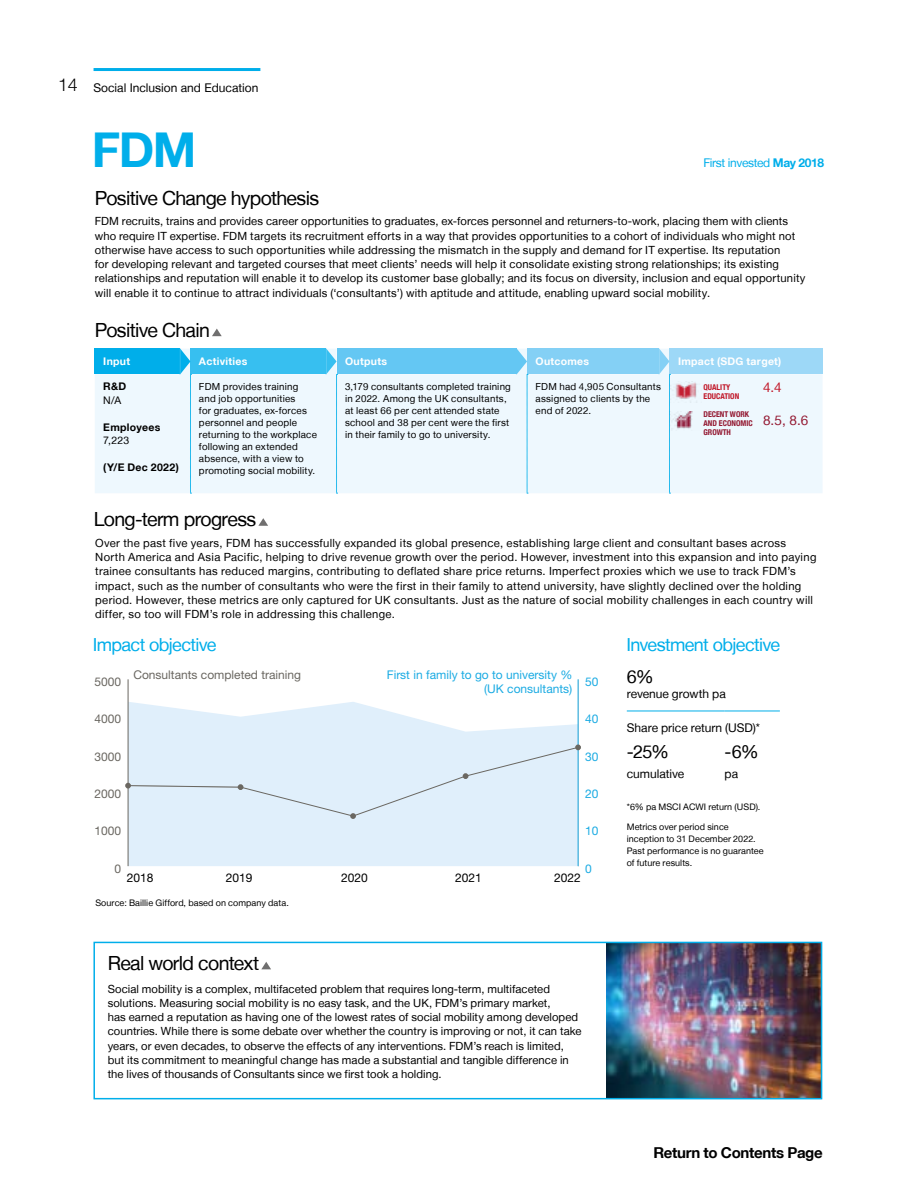
<style>
.page{position:relative;width:918px;height:1188px;background:#fff}
.page>*{position:absolute;margin:0;border:0;box-sizing:border-box;transform-origin:0 0}
.t1{font:700 48px "Helvetica Neue LT";color:#00aeea}
.t2{font:19.5px "Helvetica Neue LT";letter-spacing:-.035em;color:#000}
.t3{font:18px "Helvetica Neue LT";letter-spacing:-.035em;color:#00aeea}
.t4{font:18px "Helvetica Neue LT";color:#000}
.t5{font:700 15px "Helvetica Neue LT";letter-spacing:-.02em;color:#000}
.t6{font:13.5px "Helvetica Neue LT";color:#931831}
.t7{font:13.5px "Helvetica Neue LT";color:#c11728}
.t8{font:12px "Helvetica Neue LT";color:#000}
.t9{font:12px/14.4px "Helvetica Neue LT";color:#1babe3;text-align:right}
.t10{font:12px "Helvetica Neue LT";color:#6a6761}
.t11{font:12px "Helvetica Neue LT";letter-spacing:-.03em;color:#00aeea}
.t12{font:11.25px/14.2px "Helvetica Neue LT";letter-spacing:.015em;color:#000}
.t13{font:700 10.5px "Helvetica Neue LT";letter-spacing:.03em;color:#fff}
.t14{font:700 10.5px "Helvetica Neue LT";letter-spacing:.03em;color:#000}
.t15{font:10.5px "Helvetica Neue LT";color:#000}
.t16{font:9.75px/12px "Helvetica Neue LT";letter-spacing:.02em;color:#000}
.t17{font:9px/12px "Helvetica Neue LT";letter-spacing:.01em;color:#000}
.t18{font:700 condensed 7.95px/9px "Helvetica Neue";color:#931831}
.t19{font:700 condensed 7.95px/9px "Helvetica Neue";color:#c11728}
.s1{font-weight:300;font-size:18px}
.s2{font-weight:700}
</style>
<div class="page">
<hr style="left:94px;top:68px;width:166px;height:3px;background:#00aeea">
<img style="left:607px;top:945px;width:212px;height:151px">
<svg style="left:212px;top:329px;width:10px;height:7px"></svg>
<div style="left:95px;top:349px;width:727px;height:144px;background:#eef8fe"></div>
<div style="left:190px;top:349px;width:136px;height:25px;background:#37bff0"></div>
<div style="left:337px;top:349px;width:179px;height:25px;background:#64c7f3"></div>
<div style="left:527px;top:349px;width:132px;height:25px;background:#84d0f5"></div>
<div style="left:670px;top:349px;width:153px;height:25px;background:#9dd8f7"></div>
<svg style="left:179px;top:349px;width:12px;height:145px"></svg>
<svg style="left:326px;top:349px;width:12px;height:145px"></svg>
<svg style="left:516px;top:349px;width:12px;height:145px"></svg>
<svg style="left:658px;top:349px;width:13px;height:145px"></svg>
<img style="left:670px;top:381px;width:31px;height:22px">
<img style="left:669px;top:411px;width:30px;height:20px">
<svg style="left:258px;top:518px;width:10px;height:8px"></svg>
<svg style="left:129px;top:702px;width:449px;height:164px;fill:#e0effb"></svg>
<hr style="left:578px;top:679px;width:1px;height:187px;background:#1babe3">
<hr style="left:128px;top:679px;width:1px;height:187px;background:#6a6761">
<div style="left:125px;top:745px;width:456px;height:74px;background:#e0effb"></div>
<hr style="left:627px;top:711px;width:98px;height:1px;background:#00aeea">
<hr style="left:725px;top:711px;width:55px;height:1px;background:#00aeea">
<svg style="left:261px;top:962px;width:10px;height:7px"></svg>
<div style="left:93px;top:942px;width:729px;height:157px;border:2px solid #00aeea"></div>
<p class="t8" style="left:58px;top:81px;width:202px"><span class="s1">14</span> Social Inclusion and Education</p>
<h1 class="t1" style="left:92px;top:120px;width:106px">FDM</h1>
<p class="t11" style="left:703px;top:156px;width:122px">First invested <span class="s2">May 2018</span></p>
<h2 class="t2" style="left:95px;top:186px;width:226px">Positive Change hypothesis</h2>
<p class="t12" style="left:95px;top:214px;width:712px">FDM recruits, trains and provides career opportunities to graduates, ex-forces personnel and returners-to-work, placing them with clients who require IT expertise. FDM targets its recruitment efforts in a way that provides opportunities to a cohort of individuals who might not otherwise have access to such opportunities while addressing the mismatch in the supply and demand for IT expertise. Its reputation<br>for developing relevant and targeted courses that meet clients’ needs will help it consolidate existing strong relationships; its existing relationships and reputation will enable it to develop its customer base globally; and its focus on diversity, inclusion and equal opportunity will enable it to continue to attract individuals (‘consultants’) with aptitude and attitude, enabling upward social mobility.</p>
<h2 class="t2" style="left:95px;top:318px;width:117px">Positive Chain</h2>
<p class="t13" style="left:103px;top:355px;width:28px">Input</p>
<p class="t13" style="left:199px;top:355px;width:50px">Activities</p>
<p class="t13" style="left:345px;top:355px;width:44px">Outputs</p>
<p class="t13" style="left:536px;top:355px;width:55px">Outcomes</p>
<p class="t13" style="left:678px;top:355px;width:105px">Impact (SDG target)</p>
<p class="t14" style="left:103px;top:380px;width:25px">R&amp;D</p>
<p class="t15" style="left:103px;top:394px;width:19px">N/A</p>
<p class="t14" style="left:103px;top:421px;width:59px">Employees</p>
<p class="t15" style="left:103px;top:434px;width:27px">7,223</p>
<p class="t14" style="left:103px;top:461px;width:77px">(Y/E Dec 2022)</p>
<p class="t16" style="left:199px;top:380px;width:119px">FDM provides training and job opportunities<br>for graduates, ex-forces personnel and people returning to the workplace following an extended absence, with a view to promoting social mobility.</p>
<p class="t16" style="left:345px;top:380px;width:167px">3,179 consultants completed training in 2022. Among the UK consultants, at least 66 per cent attended state school and 38 per cent were the first in their family to go to university.</p>
<p class="t16" style="left:536px;top:380px;width:127px">FDM had 4,905 Consultants assigned to clients by the end of 2022.</p>
<p class="t19" style="left:704px;top:383px;width:37px">QUALITY<br>EDUCATION</p>
<p class="t7" style="left:763px;top:380px;width:20px">4.4</p>
<p class="t6" style="left:763px;top:412px;width:47px">8.5, 8.6</p>
<p class="t18" style="left:704px;top:409px;width:51px">DECENT WORK<br>AND ECONOMIC<br>GROWTH</p>
<h2 class="t2" style="left:94px;top:508px;width:164px">Long-term progress</h2>
<p class="t12" style="left:95px;top:535px;width:723px">Over the past five years, FDM has successfully expanded its global presence, establishing large client and consultant bases across North America and Asia Pacific, helping to drive revenue growth over the period. However, investment into this expansion and into paying trainee consultants has reduced margins, contributing to deflated share price returns. Imperfect proxies which we use to track FDM’s impact, such as the number of consultants who were the first in their family to attend university, have slightly declined over the holding period. However, these metrics are only captured for UK consultants. Just as the nature of social mobility challenges in each country will differ, so too will FDM’s role in addressing this challenge.</p>
<h3 class="t3" style="left:93px;top:634px;width:125px">Impact objective</h3>
<p class="t10" style="left:94px;top:674px;width:28px">5000</p>
<p class="t10" style="left:133px;top:668px;width:169px">Consultants completed training</p>
<p class="t9" style="left:387px;top:667px;width:187px">First in family to go to university % (UK consultants)</p>
<p class="t9" style="left:585px;top:674px;width:15px">50</p>
<p class="t10" style="left:94px;top:712px;width:28px">4000</p>
<p class="t9" style="left:585px;top:712px;width:15px">40</p>
<p class="t10" style="left:94px;top:749px;width:28px">3000</p>
<p class="t9" style="left:585px;top:749px;width:15px">30</p>
<p class="t10" style="left:94px;top:787px;width:28px">2000</p>
<p class="t9" style="left:585px;top:786px;width:15px">20</p>
<p class="t10" style="left:94px;top:824px;width:28px">1000</p>
<p class="t9" style="left:585px;top:824px;width:15px">10</p>
<p class="t10" style="left:114px;top:861px;width:8px">0</p>
<p class="t9" style="left:585px;top:861px;width:8px">0</p>
<p class="t8" style="left:127px;top:871px;width:28px">2018</p>
<p class="t8" style="left:226px;top:871px;width:28px">2019</p>
<p class="t8" style="left:341px;top:871px;width:28px">2020</p>
<p class="t8" style="left:455px;top:871px;width:28px">2021</p>
<p class="t8" style="left:554px;top:871px;width:28px">2022</p>
<p class="t17" style="left:95px;top:896px;width:195px">Source: Baillie Gifford, based on company data.</p>
<h2 class="t2" style="left:108px;top:951px;width:153px">Real world context</h2>
<p class="t12" style="left:108px;top:981px;width:475px">Social mobility is a complex, multifaceted problem that requires long-term, multifaceted solutions. Measuring social mobility is no easy task, and the UK, FDM’s primary market,<br>has earned a reputation as having one of the lowest rates of social mobility among developed countries. While there is some debate over whether the country is improving or not, it can take years, or even decades, to observe the effects of any interventions. FDM’s reach is limited, but its commitment to meaningful change has made a substantial and tangible difference in the lives of thousands of Consultants since we first took a holding.</p>
<h3 class="t3" style="left:626px;top:633px;width:155px">Investment objective</h3>
<h3 class="t4" style="left:627px;top:665px;width:29px">6%</h3>
<p class="t8" style="left:627px;top:687px;width:100px">revenue growth pa</p>
<p class="t8" style="left:627px;top:721px;width:135px">Share price return (USD)*</p>
<h3 class="t4" style="left:627px;top:741px;width:44px">-25%</h3>
<p class="t8" style="left:627px;top:766px;width:59px">cumulative</p>
<h3 class="t4" style="left:725px;top:741px;width:36px">-6%</h3>
<p class="t8" style="left:725px;top:766px;width:15px">pa</p>
<p class="t17" style="left:627px;top:800px;width:135px">*6% pa MSCI ACWI return (USD).</p>
<p class="t17" style="left:627px;top:821px;width:138px">Metrics over period since inception to 31 December 2022.<br>Past performance is no guarantee of future results.</p>
<h3 class="t5" style="left:653px;top:1143px;width:171px">Return to Contents Page</h3>
</div>
